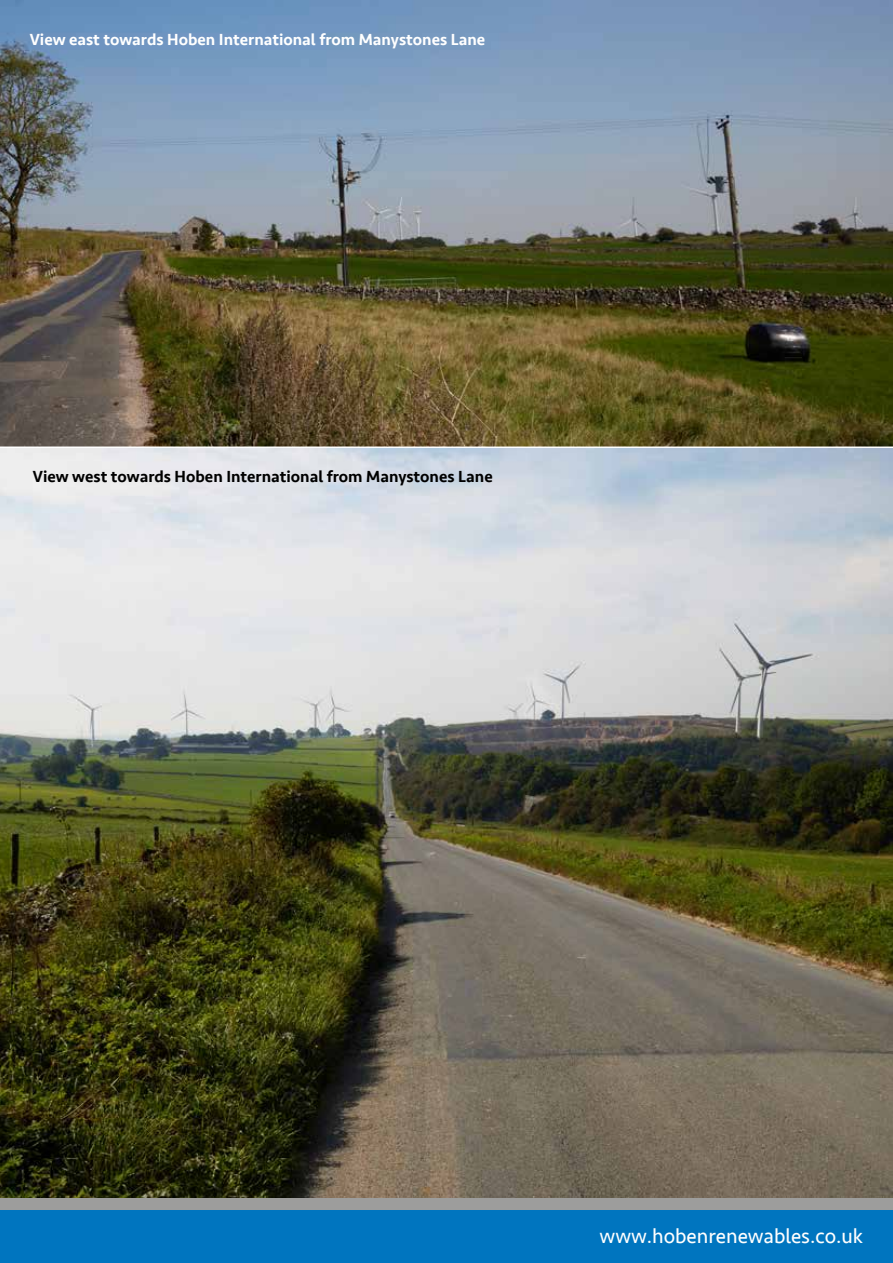
<style>
.page{position:relative;width:893px;height:1263px;background:#fff}
.page>*{position:absolute;margin:0;border:0;box-sizing:border-box;transform-origin:0 0}
.t1{font:21px "Seravek";color:#fff}
.t2{font:500 16.5px "Seravek";color:#fff}
.t3{font:500 16.5px "Seravek";color:#000}
</style>
<div class="page">
<div style="left:0;top:1197px;width:893px;height:13px;background:#9d9d9c"></div>
<div style="left:0;top:1210px;width:893px;height:53px;background:#0075bf"></div>
<img style="left:0;top:0;width:893px;height:1197px">
<hr style="left:0;top:446px;width:893px;height:2px;background:#fff">
<p class="t2" style="left:30px;top:29px;width:457px">View east towards Hoben International from Manystones Lane</p>
<p class="t3" style="left:33px;top:466px;width:461px">View west towards Hoben International from Manystones Lane</p>
<p class="t1" style="left:599px;top:1220px;width:265px">www.hobenrenewables.co.uk</p>
</div>
